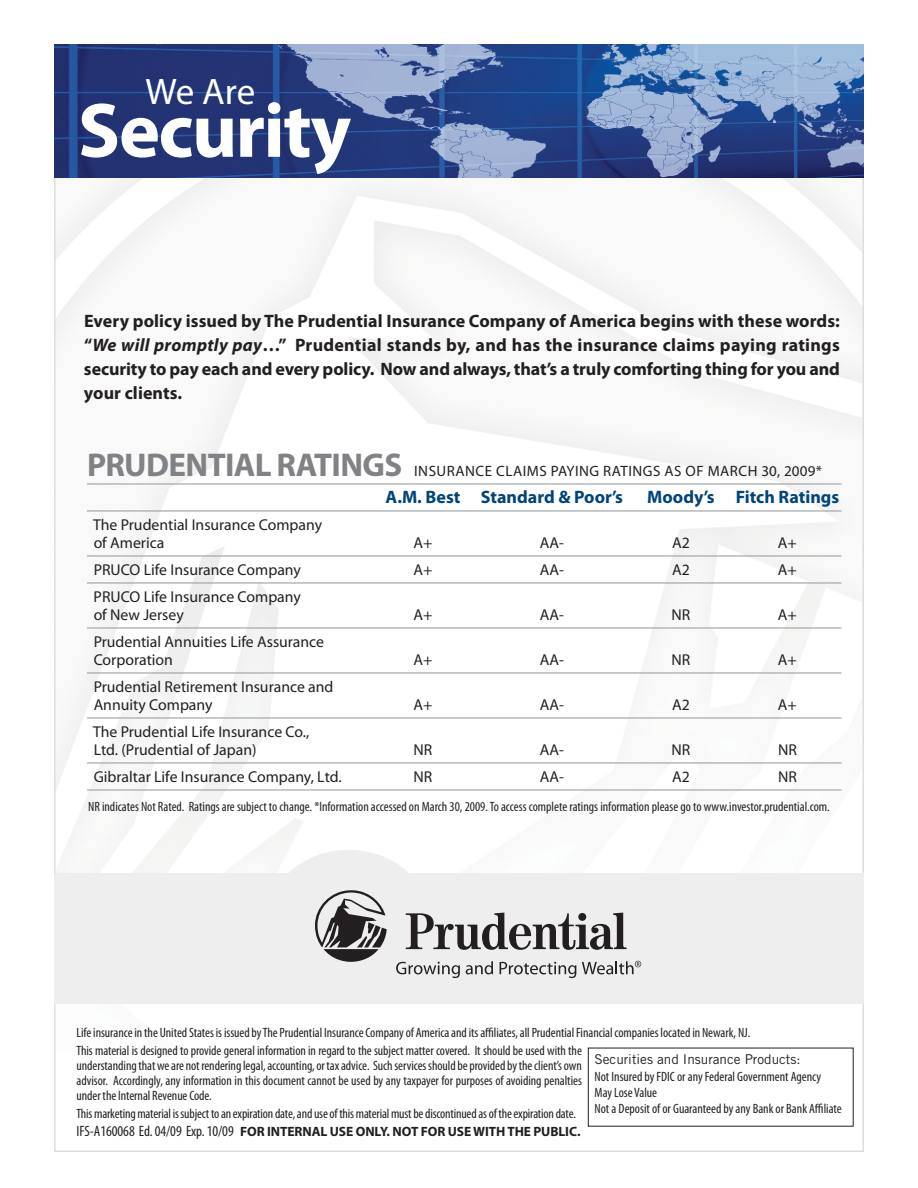
<style>
.page{position:relative;width:918px;height:1188px;background:#fff}
.page>*{position:absolute;margin:0;border:0;box-sizing:border-box;transform-origin:0 0}
.t1{font:700 78px "Myriad Pro";letter-spacing:-.02em;color:#fff}
.t2{font:37.05px "Myriad Pro";color:#fff}
.t3{font:700 18px/24px "Myriad Pro";letter-spacing:-.005em;color:#231f20;text-align:justify}
.t4{font:700 18px "Myriad Pro";color:#00437a}
.t5{font:15.75px/18px "Myriad Pro";color:#231f20}
.t6{font:15px "Myriad Pro";letter-spacing:.035em;color:#231f20}
.t7{font:condensed 13.5px/18px "Myriad Pro";letter-spacing:-.005em;color:#231f20}
.t8{font:13.5px "Trade Gothic";color:#231f20}
.s1{font-style:italic}
.s2{font-weight:700;font-size:33px;color:#808285}
.s3{font-size:15px}
.s4{font-weight:700;font-stretch:normal}
</style>
<div class="page">
<img style="left:57px;top:178px;width:804px;height:949px">
<img style="left:54px;top:44px;width:810px;height:134px">
<hr style="left:87px;top:484px;width:755px;height:1px;background:#939598">
<hr style="left:87px;top:511px;width:755px;height:1px;background:#939598">
<hr style="left:87px;top:556px;width:755px;height:1px;background:#939598">
<hr style="left:87px;top:583px;width:755px;height:1px;background:#939598">
<hr style="left:87px;top:628px;width:755px;height:1px;background:#939598">
<hr style="left:87px;top:673px;width:755px;height:1px;background:#939598">
<hr style="left:87px;top:718px;width:755px;height:1px;background:#939598">
<hr style="left:87px;top:763px;width:755px;height:1px;background:#939598">
<hr style="left:87px;top:790px;width:755px;height:1px;background:#939598">
<div style="left:54px;top:874px;width:810px;height:130px;background:#eeeeef"></div>
<div style="left:266px;top:850px;width:166px;height:150px;background:#eeeeef;border-radius:50%"></div>
<svg style="left:315px;top:890px;width:72px;height:72px"></svg>
<svg style="left:406px;top:913px;width:221px;height:37px"></svg>
<svg style="left:396px;top:962px;width:64px;height:16px"></svg>
<svg style="left:466px;top:961px;width:27px;height:13px"></svg>
<svg style="left:500px;top:962px;width:76px;height:16px"></svg>
<svg style="left:582px;top:961px;width:59px;height:13px"></svg>
<h2 class="t2" style="left:146px;top:78px;width:111px">We Are</h2>
<h1 class="t1" style="left:78px;top:101px;width:275px">Security</h1>
<p class="t3" style="left:84px;top:310px;width:758px">Every policy issued by The Prudential Insurance Company of America begins with these words: “<span class="s1">We will promptly pay</span>…” Prudential stands by, and has the insurance claims paying ratings security to pay each and every policy. Now and always, that’s a truly comforting thing for you and your clients.</p>
<p class="t6" style="left:87px;top:466px;width:736px"><span class="s2">PRUDENTIALRATINGS</span> INSURANCE CLAIMS PAYING RATINGS AS OF MARCH 30, 2009*</p>
<h3 class="t4" style="left:386px;top:490px;width:239px">A.M. Best Standard &amp; Poor’s</h3>
<h3 class="t4" style="left:647px;top:490px;width:193px">Moody’s Fitch Ratings</h3>
<p class="t5" style="left:93px;top:517px;width:231px">The Prudential Insurance Company of America</p>
<p class="t5" style="left:413px;top:535px;width:21px">A+</p>
<p class="t5" style="left:540px;top:535px;width:26px">AA-</p>
<p class="t5" style="left:672px;top:535px;width:19px">A2</p>
<p class="t5" style="left:778px;top:535px;width:21px">A+</p>
<p class="t5" style="left:94px;top:562px;width:209px">PRUCO Life Insurance Company</p>
<p class="t5" style="left:413px;top:562px;width:21px">A+</p>
<p class="t5" style="left:540px;top:562px;width:26px">AA-</p>
<p class="t5" style="left:672px;top:562px;width:19px">A2</p>
<p class="t5" style="left:778px;top:562px;width:21px">A+</p>
<p class="t5" style="left:94px;top:589px;width:209px">PRUCO Life Insurance Company of New Jersey</p>
<p class="t5" style="left:413px;top:607px;width:21px">A+</p>
<p class="t5" style="left:540px;top:607px;width:26px">AA-</p>
<p class="t5" style="left:672px;top:607px;width:20px">NR</p>
<p class="t5" style="left:778px;top:607px;width:21px">A+</p>
<p class="t5" style="left:94px;top:634px;width:232px">Prudential Annuities Life Assurance<br>Corporation</p>
<p class="t5" style="left:94px;top:679px;width:241px">Prudential Retirement Insurance and<br>Annuity Company</p>
<p class="t5" style="left:93px;top:724px;width:218px">The Prudential Life Insurance Co.,<br>Ltd. (Prudential of Japan)</p>
<p class="t5" style="left:413px;top:652px;width:21px">A+</p>
<p class="t5" style="left:540px;top:652px;width:26px">AA-</p>
<p class="t5" style="left:672px;top:652px;width:20px">NR</p>
<p class="t5" style="left:778px;top:652px;width:21px">A+</p>
<p class="t5" style="left:413px;top:697px;width:21px">A+</p>
<p class="t5" style="left:540px;top:697px;width:26px">AA-</p>
<p class="t5" style="left:672px;top:697px;width:19px">A2</p>
<p class="t5" style="left:778px;top:697px;width:21px">A+</p>
<p class="t5" style="left:414px;top:742px;width:20px">NR</p>
<p class="t5" style="left:540px;top:742px;width:26px">AA-</p>
<p class="t5" style="left:672px;top:742px;width:20px">NR</p>
<p class="t5" style="left:778px;top:742px;width:20px">NR</p>
<p class="t5" style="left:94px;top:769px;width:250px">Gibraltar Life Insurance Company, Ltd.</p>
<p class="t5" style="left:414px;top:769px;width:20px">NR</p>
<p class="t5" style="left:540px;top:769px;width:26px">AA-</p>
<p class="t5" style="left:672px;top:769px;width:19px">A2</p>
<p class="t5" style="left:778px;top:769px;width:20px">NR</p>
<p class="t7" style="left:88px;top:799px;width:743px">NR indicates Not Rated. Ratings are subject to change. *Information accessed on March 30, 2009. To access complete ratings information please go to www.investor.prudential.com.</p>
<p class="t7" style="left:76px;top:1025px;width:675px">Life insurance in the United States is issued byThe Prudential Insurance Company of America and its affiliates, all Prudential Financial companies located in Newark, NJ.<br>This material is designed to provide general information in regard to the subject matter covered. It should be used with the</p>
<p class="t7" style="left:77px;top:1059px;width:507px;line-height:15px;text-align:justify">understanding that we are not rendering legal, accounting, or tax advice. Such services should be provided by the client’s own advisor. Accordingly, any information in this document cannot be used by any taxpayer for purposes of avoiding penalties under the Internal Revenue Code.</p>
<p class="t7" style="left:76px;top:1106px;width:506px">This marketing material is subject to an expiration date, and use of this material must be discontinued as of the expiration date.<br><span class="s3">IFS-A160068 Ed. 04/09 Exp. 10/09</span> <span class="s4">FOR INTERNAL USE ONLY. NOT FOR USE WITH THE PUBLIC.</span></p>
<p class="t8" style="left:595px;top:1055px;width:207px">Securities and Insurance Products:</p>
<p class="t7" style="left:595px;top:1069px;width:249px;line-height:16.2px">Not Insured by FDIC or any Federal Government Agency<br>May Lose Value<br>Not a Deposit of or Guaranteed by any Bank or Bank Affiliate</p>
</div>
